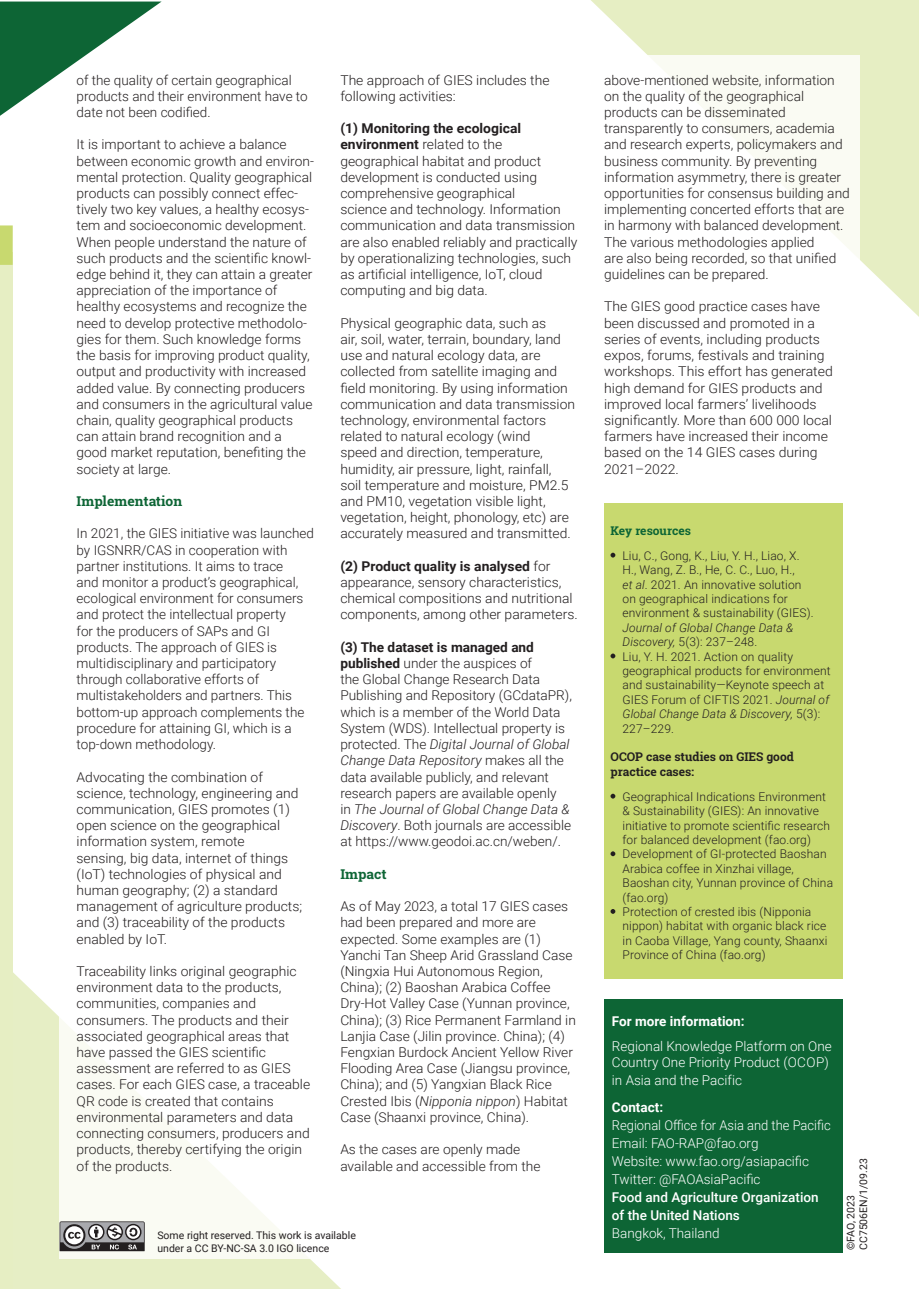
<style>
.page{position:relative;width:919px;height:1289px;background:#fff}
.page>*{position:absolute;margin:0;border:0;box-sizing:border-box;transform-origin:0 0}
.t1{font:300 13.5px/16.2px "Roboto";color:#231f20}
.t2{font:300 13.5px/16.2px "Roboto";color:#231f20;scale:1.04 1}
.t3{font:300 13.5px/16.2px "Roboto";color:#fff}
.t4{font:500 13.5px/18px "Roboto";color:#fff}
.t5{font:300 13.5px "Roboto";color:#fff;scale:.96 1}
.t6{font:700 13.5px "Roboto";color:#fff}
.t7{font:700 13.5px "Roboto Slab";color:#0d6535}
.t8{font:300 12px/14.4px "Roboto";letter-spacing:.01em;color:#231f20}
.t9{font:700 12px/14.4px "Roboto Slab";color:#231f20}
.t10{font:700 12px "Roboto Slab";color:#0d6535}
.t11{font:10.5px/12.6px "Roboto";color:#231f20}
.t12{font:10.5px/12.6px "Arial";letter-spacing:-.005em;color:#231f20}
.t13{font:10.5px/12.6px "Arial";letter-spacing:.04em;color:#231f20}
.s1{font-weight:700}
.s2{font-style:italic}
.s3{font-style:inherit}
</style>
<div class="page">
<svg style="left:13px;top:972px;width:327px;height:316px;fill:#e6eec5"></svg>
<svg style="left:591px;top:0;width:327px;height:316px;fill:#e6eec3"></svg>
<div style="left:60px;top:55px;width:799px;height:1204px;background:#fff"></div>
<svg style="left:0;top:2px;width:161px;height:114px"></svg>
<div style="left:0;top:252px;width:13px;height:1036px;background:#e6eec3"></div>
<div style="left:0;top:225px;width:13px;height:40px;background:#c8d96f"></div>
<div style="left:604px;top:502px;width:238px;height:476px;background:#c8d96f"></div>
<div style="left:604px;top:999px;width:238px;height:253px;background:#0d6535"></div>
<svg style="left:60px;top:1221px;width:85px;height:30px"></svg>
<svg style="left:610px;top:552px;width:5px;height:5px"></svg>
<svg style="left:610px;top:653px;width:5px;height:5px"></svg>
<svg style="left:610px;top:793px;width:5px;height:5px"></svg>
<svg style="left:610px;top:851px;width:5px;height:5px"></svg>
<svg style="left:610px;top:909px;width:5px;height:4px"></svg>
<p class="t1" style="left:77px;top:71px;width:233px">of the quality of certain geographical products and their environment have to date not been codified.</p>
<p class="t1" style="left:77px;top:136px;width:239px">It is important to achieve a balance between economic growth and environ&shy;mental protection. Quality geographical products can possibly connect effec&shy;tively two key values, a healthy ecosys&shy;tem and socioeconomic development.<br>When people understand the nature of such products and the scientific knowl&shy;edge behind it, they can attain a greater appreciation of the importance of healthy ecosystems and recognize the need to develop protective methodolo&shy;gies for them. Such knowledge forms the basis for improving product quality, output and productivity with increased added value. By connecting producers and consumers in the agricultural value chain, quality geographical products can attain brand recognition and a good market reputation, benefiting the society at large.</p>
<p class="t7" style="left:77px;top:492px;width:107px">Implementation</p>
<p class="t1" style="left:77px;top:525px;width:239px">In 2021, the GIES initiative was launched by IGSNRR/CAS in cooperation with partner institutions. It aims to trace<br>and monitor a product’s geographical, ecological environment for consumers and protect the intellectual property<br>for the producers of SAPs and GI products. The approach of GIES is multidisciplinary and participatory through collaborative efforts of multistakeholders and partners. This bottom-up approach complements the procedure for attaining GI, which is a top-down methodology.</p>
<p class="t1" style="left:77px;top:768px;width:227px">Advocating the combination of science, technology, engineering and communication, GIES promotes (1) open science on the geographical information system, remote<br>sensing, big data, internet of things (IoT) technologies of physical and human geography; (2) a standard management of agriculture products; and (3) traceability of the products enabled by IoT.</p>
<p class="t1" style="left:77px;top:962px;width:235px">Traceability links original geographic environment data to the products, communities, companies and consumers. The products and their associated geographical areas that have passed the GIES scientific assessment are referred to as GIES cases. For each GIES case, a traceable QR code is created that contains environmental parameters and data connecting consumers, producers and products, thereby certifying the origin of the products.</p>
<p class="t1" style="left:340px;top:71px;width:211px">The approach of GIES includes the following activities:</p>
<p class="t1" style="left:340px;top:120px;width:238px"><span class="s1">(1) Monitoring the ecological environment</span> related to the geographical habitat and product development is conducted using comprehensive geographical<br>science and technology. Information communication and data transmission are also enabled reliably and practically by operationalizing technologies, such as artificial intelligence, IoT, cloud computing and big data.</p>
<p class="t1" style="left:340px;top:314px;width:236px">Physical geographic data, such as<br>air, soil, water, terrain, boundary, land use and natural ecology data, are collected from satellite imaging and field monitoring. By using information communication and data transmission technology, environmental factors related to natural ecology (wind<br>speed and direction, temperature, humidity, air pressure, light, rainfall, soil temperature and moisture, PM2.5 and PM10, vegetation visible light, vegetation, height, phonology, etc) are accurately measured and transmitted.</p>
<p class="t1" style="left:340px;top:557px;width:239px"><span class="s1">(2) Product quality is analysed</span> for appearance, sensory characteristics, chemical compositions and nutritional components, among other parameters.</p>
<p class="t1" style="left:340px;top:638px;width:233px"><span class="s1">(3) The dataset is managed and published</span> under the auspices of<br>the Global Change Research Data Publishing and Repository (GCdataPR), which is a member of the World Data System (WDS). Intellectual property is protected. The <span class="s2">Digital Journal of Global Change Data Repository</span> makes all the data available publicly, and relevant research papers are available openly<br>in <span class="s2">The Journal of Global Change Data &amp; Discovery</span>. Both journals are accessible at https://www.geodoi.ac.cn/weben/.</p>
<p class="t7" style="left:340px;top:864px;width:48px">Impact</p>
<p class="t1" style="left:340px;top:897px;width:237px">As of May 2023, a total 17 GIES cases had been prepared and more are expected. Some examples are (1)<br>Yanchi Tan Sheep Arid Grassland Case (Ningxia Hui Autonomous Region, China); (2) Baoshan Arabica Coffee Dry-Hot Valley Case (Yunnan province, China); (3) Rice Permanent Farmland in Lanjia Case (Jilin province. China); (4)<br>Fengxian Burdock Ancient Yellow River Flooding Area Case (Jiangsu province, China); and (5) Yangxian Black Rice Crested Ibis (<span class="s2">Nipponia nippon</span>) Habitat Case (Shaanxi province, China).</p>
<p class="t1" style="left:340px;top:1140px;width:202px">As the cases are openly made available and accessible from the</p>
<p class="t12" style="left:212px;top:1228px;width:148px;text-indent:-5px">s reserved. This work is available<br>BY-NC-SA 3.0 IGO licence</p>
<p class="t11" style="left:157px;top:1228px;width:200px">Some right reserved. This work is available under a CC BY-NC-SA 3.0 IGO licence</p>
<p class="t1" style="left:604px;top:71px;width:247px">above-mentioned website, information on the quality of the geographical products can be disseminated transparently to consumers, academia and research experts, policymakers and business community. By preventing information asymmetry, there is greater opportunities for consensus building and implementing concerted efforts that are in harmony with balanced development.<br>The various methodologies applied<br>are also being recorded, so that unified guidelines can be prepared.</p>
<p class="t2" style="left:604px;top:298px;width:221px">The GIES good practice cases have been discussed and promoted in a series of events, including products expos, forums, festivals and training workshops. This effort has generated high demand for GIES products and improved local farmers’ livelihoods significantly. More than 600 000 local farmers have increased their income based on the 14 GIES cases during 2021–2022.</p>
<p class="t10" style="left:610px;top:522px;width:82px">Key resources</p>
<p class="t8" style="left:622px;top:547px;width:193px">Liu, C., Gong, K., Liu, Y. H., Liao, X.<br>H., Wang, Z. B., He, C. C., Luo, H.,<br><span class="s2">et al</span>. 2021. An innovative solution on geographical indications for environment &amp; sustainability (GIES).<br><span class="s2">Journal of Global Change Data &amp; Discovery,</span> 5(3): 237–248.</p>
<p class="t8" style="left:622px;top:648px;width:209px">Liu, Y. H. 2021. Action on quality geographical products for environment and sustainability—Keynote speech at<br>GIES Forum of CIFTIS 2021. <span class="s2">Journal of<br>Global Change Data &amp; Discovery,</span> 5(3):<br>227–229.</p>
<p class="t9" style="left:610px;top:749px;width:185px">OCOP case studies on GIES good practice cases:</p>
<p class="t8" style="left:622px;top:788px;width:209px">Geographical Indications Environment &amp; Sustainability (GIES): An innovative initiative to promote scientific research for balanced development (fao.org)</p>
<p class="t8" style="left:622px;top:846px;width:212px">Development of GI-protected Baoshan<br>Arabica coffee in Xinzhai village,<br>Baoshan city, Yunnan province of China (fao.org)</p>
<p class="t8" style="left:622px;top:904px;width:206px">Protection of crested ibis (Nipponia nippon) habitat with organic black rice in Caoba Village, Yang county, Shaanxi Province of China (fao.org)</p>
<p class="t6" style="left:612px;top:1011px;width:134px">For more information:</p>
<p class="t3" style="left:612px;top:1037px;width:221px">Regional Knowledge Platform on One<br>Country One Priority Product (OCOP)</p>
<p class="t3" style="left:612px;top:1071px;width:132px">in Asia and the Pacific</p>
<p class="t6" style="left:612px;top:1097px;width:53px">Contact:</p>
<p class="t5" style="left:612px;top:1115px;width:229px">Regional Office for Asia and the Pacific</p>
<p class="t3" style="left:612px;top:1134px;width:148px">Email: FAO-RAP@fao.org</p>
<p class="t3" style="left:612px;top:1152px;width:199px">Website: www.fao.org/asiapacific</p>
<p class="t3" style="left:612px;top:1170px;width:150px">Twitter: @FAOAsiaPacific</p>
<p class="t4" style="left:612px;top:1187px;width:208px">Food and Agriculture Organization of the United Nations</p>
<p class="t3" style="left:612px;top:1224px;width:109px">Bangkok, Thailand</p>
<p class="t13" style="left:843px;top:1251px;width:106px;rotate:-90deg"><span class="s3">© FAO,</span> YYYY<br><span class="s3">X</span>Y1234EN/1/MM.YY</p>
<p class="t11" style="left:856px;top:1249px;width:93px;rotate:-90deg">CC7506EN/1/09.23</p>
<p class="t11" style="left:844px;top:1236px;width:43px;rotate:-90deg">AO, 2023</p>
</div>
